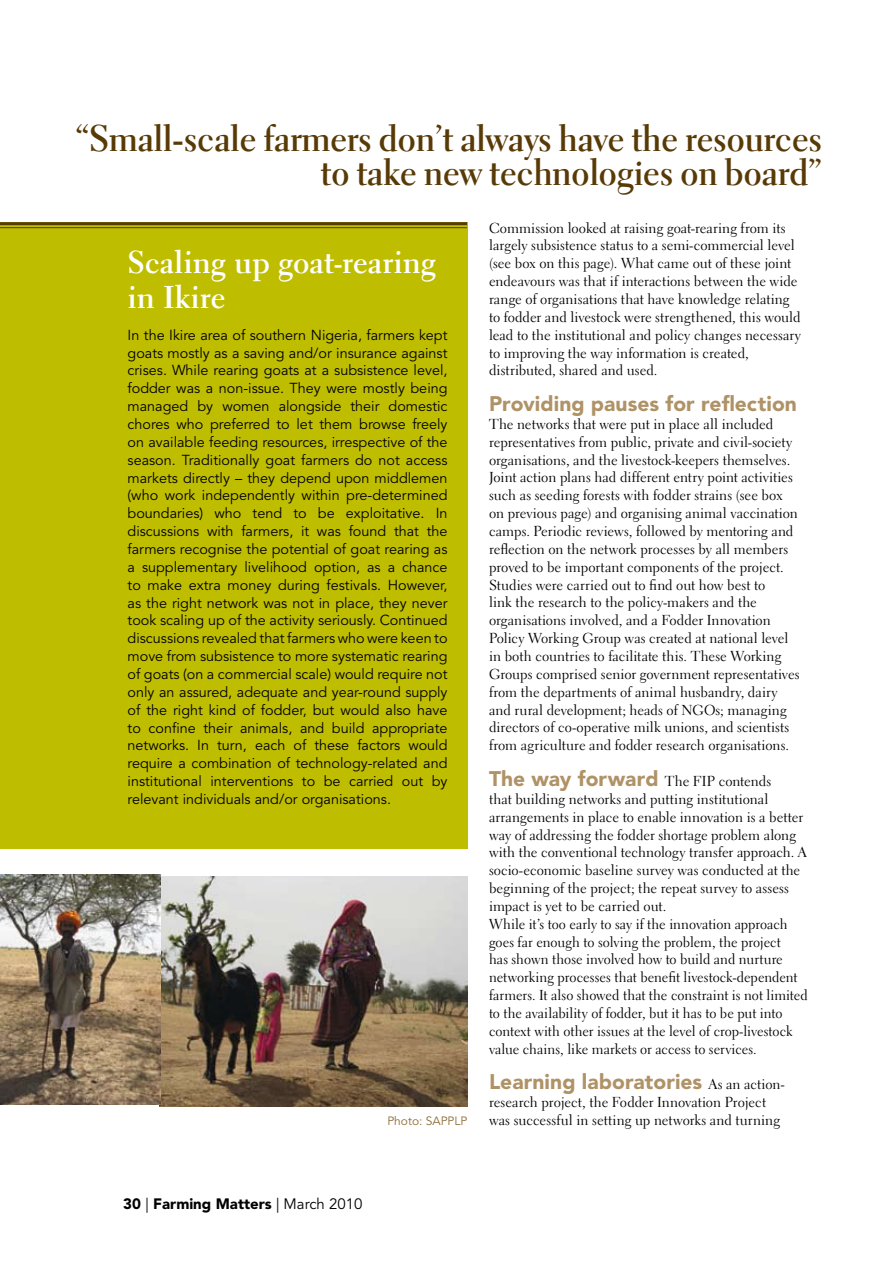
<style>
.page{position:relative;width:893px;height:1263px;background:#fff}
.page>*{position:absolute;margin:0;border:0;box-sizing:border-box;transform-origin:0 0}
.t1{font:37.5px/34.5px "Electra LT Std Bold Display";letter-spacing:.025em;color:#583a06;text-align:right}
.t2{font:700 31.5px/34.5px "Electra LT Std";color:#fff}
.t3{font:900 21px "Avenir LT Std";letter-spacing:.005em;color:#af9266}
.t4{font:900 15px "Avenir LT Std";color:#000}
.t5{font:14.4px/17.9px "Electra LT Std";color:#000}
.t6{font:14.4px/17.9px "Avenir LT Std";color:#000;text-align:justify}
.t7{font:12px "Avenir LT Std";color:#8d6c37}
.s1{font-family:"Avenir LT Std";font-weight:900;font-size:21px;color:#af9266}
.s2{font-family:"Electra LT Std";font-weight:400;font-size:14.4px;color:#000}
.s3{font-weight:400}
</style>
<div class="page">
<div style="left:0;top:222px;width:467px;height:627px;background:#bfbd00"></div>
<hr style="left:0;top:222px;width:467px;height:3px;background:#583a06">
<hr style="left:0;top:227px;width:467px;height:1px;background:#583a06">
<img style="left:159px;top:876px;width:309px;height:231px">
<img style="left:0;top:875px;width:161px;height:229px">
<h1 class="t1" style="left:76px;top:121px;width:747px">“Small-scale farmers don’t always have the resources to take new technologies on board”</h1>
<h2 class="t2" style="left:128px;top:245px;width:310px">Scaling up goat-rearing in Ikire</h2>
<p class="t6" style="left:128px;top:326px;width:322px">In the Ikire area of southern Nigeria, farmers kept goats mostly as a saving and/or insurance against crises. While rearing goats at a subsistence level, fodder was a non-issue. They were mostly being managed by women alongside their domestic chores who preferred to let them browse freely on available feeding resources, irrespective of the season. Traditionally goat farmers do not access markets directly – they depend upon middlemen (who work independently within pre-determined boundaries) who tend to be exploitative. In discussions with farmers, it was found that the farmers recognise the potential of goat rearing as a supplementary livelihood option, as a chance to make extra money during festivals. However, as the right network was not in place, they never took scaling up of the activity seriously. Continued discussions revealed that farmers who were keen to move from subsistence to more systematic rearing of goats (on a commercial scale) would require not only an assured, adequate and year-round supply of the right kind of fodder, but would also have to confine their animals, and build appropriate networks. In turn, each of these factors would require a combination of technology-related and institutional interventions to be carried out by relevant individuals and/or organisations.</p>
<p class="t7" style="left:387px;top:1114px;width:82px">Photo: SAPPLP</p>
<p class="t5" style="left:489px;top:219px;width:314px">Commission looked at raising goat-rearing from its largely subsistence status to a semi-commercial level (see box on this page). What came out of these joint endeavours was that if interactions between the wide range of organisations that have knowledge relating to fodder and livestock were strengthened, this would lead to the institutional and policy changes necessary to improving the way information is created, distributed, shared and used.</p>
<h3 class="t3" style="left:489px;top:391px;width:309px">Providing pauses for reflection</h3>
<p class="t5" style="left:489px;top:415px;width:312px">The networks that were put in place all included representatives from public, private and civil-society organisations, and the livestock-keepers themselves.<br>Joint action plans had different entry point activities such as seeding forests with fodder strains (see box on previous page) and organising animal vaccination camps. Periodic reviews, followed by mentoring and reflection on the network processes by all members proved to be important components of the project.<br>Studies were carried out to find out how best to<br>link the research to the policy-makers and the organisations involved, and a Fodder Innovation Policy Working Group was created at national level in both countries to facilitate this. These Working Groups comprised senior government representatives from the departments of animal husbandry, dairy and rural development; heads of NGOs; managing directors of co-operative milk unions, and scientists from agriculture and fodder research organisations.</p>
<p class="t5" style="left:489px;top:772px;width:320px"><span class="s1">The way forward</span> The FIP contends<br>that building networks and putting institutional arrangements in place to enable innovation is a better way of addressing the fodder shortage problem along with the conventional technology transfer approach. A socio-economic baseline survey was conducted at the beginning of the project; the repeat survey to assess impact is yet to be carried out.<br>While it’s too early to say if the innovation approach goes far enough to solving the problem, the project<br>has shown those involved how to build and nurture networking processes that benefit livestock-dependent farmers. It also showed that the constraint is not limited to the availability of fodder, but it has to be put into context with other issues at the level of crop-livestock value chains, like markets or access to services.</p>
<h3 class="t3" style="left:489px;top:1069px;width:297px">Learning laboratories <span class="s2">As an action-</span></h3>
<p class="t5" style="left:489px;top:1093px;width:292px">research project, the Fodder Innovation Project was successful in setting up networks and turning</p>
<p class="t4" style="left:123px;top:1195px;width:241px">30 <span class="s3">|</span> Farming Matters <span class="s3">| March 2010</span></p>
</div>
